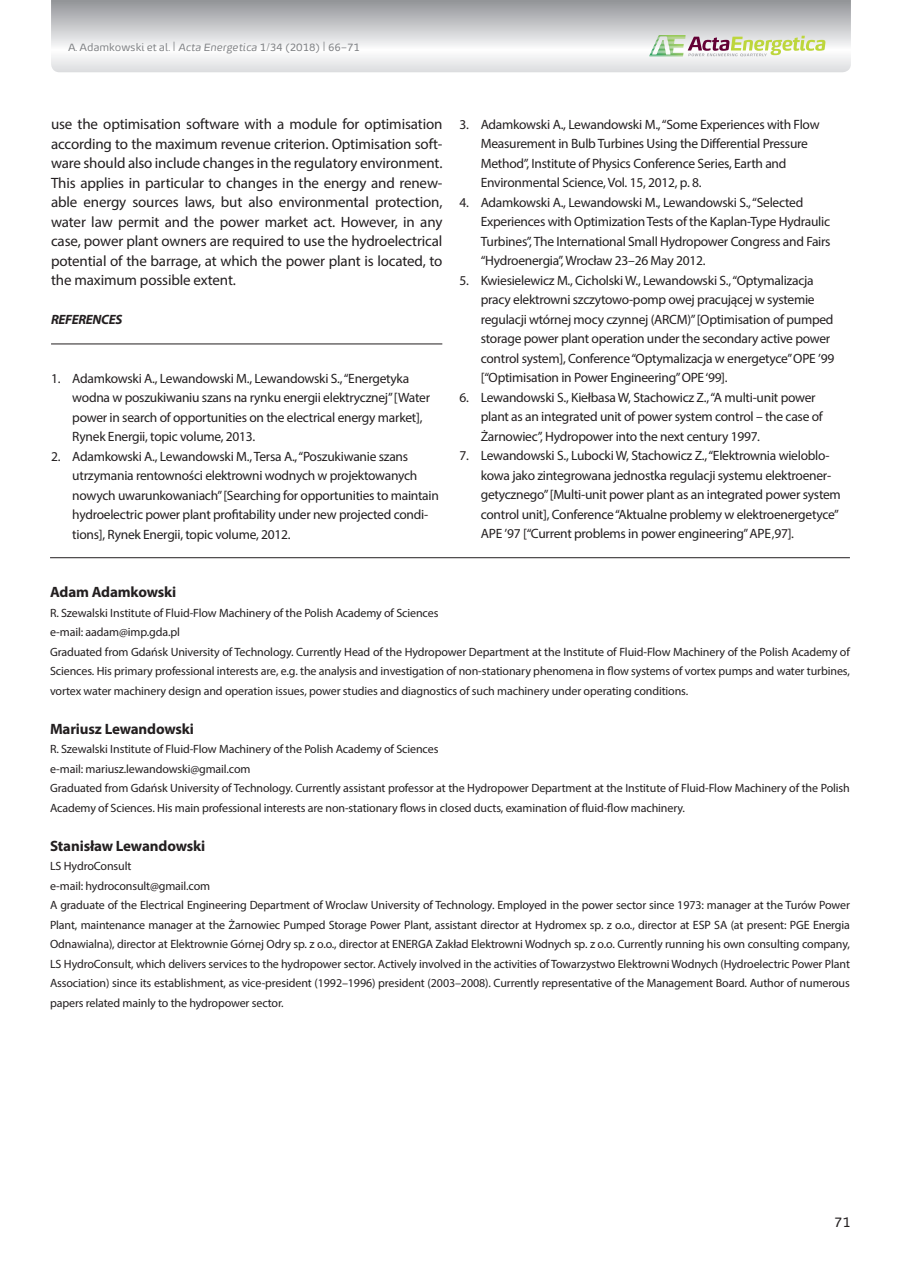
<style>
.page{position:relative;width:902px;height:1263px;background:#fff}
.page>*{position:absolute;margin:0;border:0;box-sizing:border-box;transform-origin:0 0}
.t1{font:15px/19.5px "Myriad Pro";letter-spacing:-.01em;color:#231f20;text-align:justify}
.t2{font:700 15px "Myriad Pro";letter-spacing:-.01em;color:#231f20}
.t3{font:13.5px/19.5px "Myriad Pro";letter-spacing:-.02em;color:#231f20}
.t4{font:italic 700 13.5px "Myriad Pro";letter-spacing:-.025em;color:#231f20}
.t5{font:13.5px "Energa";color:#231f20}
.t6{font:12px/19.5px "Myriad Pro";letter-spacing:-.01em;color:#231f20}
.t7{font:10.5px "Energa";letter-spacing:-.01em;color:#808285}
.s1{font-size:13.5px}
.s2{font-style:italic}
</style>
<div class="page">
<svg style="left:51px;top:0;width:799px;height:72px"></svg>
<svg style="left:649px;top:35px;width:176px;height:21px"></svg>
<hr style="left:51px;top:344px;width:391px;height:1px;background:#231f20">
<hr style="left:50px;top:557px;width:799px;height:1px;background:#231f20">
<p class="t7" style="left:68px;top:41px;width:293px">A. Adamkowski et al. <span class="s1">|</span> <span class="s2">Acta Energetica</span> 1/34 (2018) <span class="s1">|</span> 66–71</p>
<p class="t1" style="left:51px;top:114px;width:393px">use the optimisation software with a module for optimisation according to the maximum revenue criterion. Optimisation soft&shy;ware should also include changes in the regulatory environment.<br>This applies in particular to changes in the energy and renew&shy;able energy sources laws, but also environmental protection, water law permit and the power market act. However, in any case, power plant owners are required to use the hydroelectrical potential of the barrage, at which the power plant is located, to the maximum possible extent.</p>
<p class="t4" style="left:51px;top:311px;width:73px">REFERENCES</p>
<p class="t3" style="left:72px;top:368px;width:359px;text-indent:-21px">1. Adamkowski A., Lewandowski M., Lewandowski S., “Energetyka wodna w poszukiwaniu szans na rynku energii elektrycznej” [Water power in search of opportunities on the electrical energy market], Rynek Energii, topic volume, 2013.</p>
<p class="t3" style="left:72px;top:446px;width:368px;text-indent:-21px">2. Adamkowski A., Lewandowski M., Tersa A., “Poszukiwanie szans utrzymania rentowności elektrowni wodnych w projektowanych nowych uwarunkowaniach” [Searching for opportunities to maintain hydroelectric power plant profitability under new projected condi&shy;tions], Rynek Energii, topic volume, 2012.</p>
<p class="t3" style="left:480px;top:114px;width:340px;text-indent:-21px">3. Adamkowski A., Lewandowski M., “Some Experiences with Flow Measurement in Bulb Turbines Using the Differential Pressure Method”, Institute of Physics Conference Series, Earth and Environmental Science, Vol. 15, 2012, p. 8.</p>
<p class="t3" style="left:480px;top:192px;width:351px;text-indent:-21px">4. Adamkowski A., Lewandowski M., Lewandowski S., “Selected Experiences with Optimization Tests of the Kaplan-Type Hydraulic Turbines”, The International Small Hydropower Congress and Fairs “Hydroenergia”, Wrocław 23–26 May 2012.</p>
<p class="t3" style="left:480px;top:270px;width:355px;text-indent:-21px">5. Kwiesielewicz M., Cicholski W., Lewandowski S., “Optymalizacja pracy elektrowni szczytowo-pomp owej pracującej w systemie regulacji wtórnej mocy czynnej (ARCM)” [Optimisation of pumped storage power plant operation under the secondary active power control system], Conference “Optymalizacja w energetyce” OPE ’99 [“Optimisation in Power Engineering” OPE ‘99].</p>
<p class="t3" style="left:480px;top:387px;width:343px;text-indent:-21px">6. Lewandowski S., Kiełbasa W, Stachowicz Z., “A multi-unit power plant as an integrated unit of power system control – the case of<br>Żarnowiec”, Hydropower into the next century 1997.</p>
<p class="t3" style="left:480px;top:446px;width:361px;text-indent:-21px">7. Lewandowski S., Lubocki W, Stachowicz Z., “Elektrownia wieloblo&shy;kowa jako zintegrowana jednostka regulacji systemu elektroener&shy;getycznego” [Multi-unit power plant as an integrated power system control unit], Conference “Aktualne problemy w elektroenergetyce” APE ’97 [“Current problems in power engineering” APE ‚97].</p>
<p class="t2" style="left:50px;top:582px;width:128px">Adam Adamkowski</p>
<p class="t6" style="left:50px;top:603px;width:801px">R. Szewalski Institute of Fluid-Flow Machinery of the Polish Academy of Sciences<br>e-mail: aadam@imp.gda.pl<br>Graduated from Gdańsk University of Technology. Currently Head of the Hydropower Department at the Institute of Fluid-Flow Machinery of the Polish Academy of Sciences. His primary professional interests are, e.g. the analysis and investigation of non-stationary phenomena in flow systems of vortex pumps and water turbines, vortex water machinery design and operation issues, power studies and diagnostics of such machinery under operating conditions.</p>
<p class="t2" style="left:50px;top:719px;width:145px">Mariusz Lewandowski</p>
<p class="t6" style="left:50px;top:739px;width:801px">R. Szewalski Institute of Fluid-Flow Machinery of the Polish Academy of Sciences<br>e-mail: mariusz.lewandowski@gmail.com<br>Graduated from Gdańsk University of Technology. Currently assistant professor at the Hydropower Department at the Institute of Fluid-Flow Machinery of the Polish Academy of Sciences. His main professional interests are non-stationary flows in closed ducts, examination of fluid-flow machinery.</p>
<p class="t2" style="left:50px;top:836px;width:157px">Stanisław Lewandowski</p>
<p class="t6" style="left:50px;top:856px;width:801px">LS HydroConsult<br>e-mail: hydroconsult@gmail.com<br>A graduate of the Electrical Engineering Department of Wroclaw University of Technology. Employed in the power sector since 1973: manager at the Turów Power Plant, maintenance manager at the Żarnowiec Pumped Storage Power Plant, assistant director at Hydromex sp. z o.o., director at ESP SA (at present: PGE Energia Odnawialna), director at Elektrownie Górnej Odry sp. z o.o., director at ENERGA Zakład Elektrowni Wodnych sp. z o.o. Currently running his own consulting company, LS HydroConsult, which delivers services to the hydropower sector. Actively involved in the activities of Towarzystwo Elektrowni Wodnych (Hydroelectric Power Plant Association) since its establishment, as vice-president (1992–1996) president (2003–2008). Currently representative of the Management Board. Author of numerous papers related mainly to the hydropower sector.</p>
<p class="t5" style="left:834px;top:1213px;width:18px">71</p>
</div>
